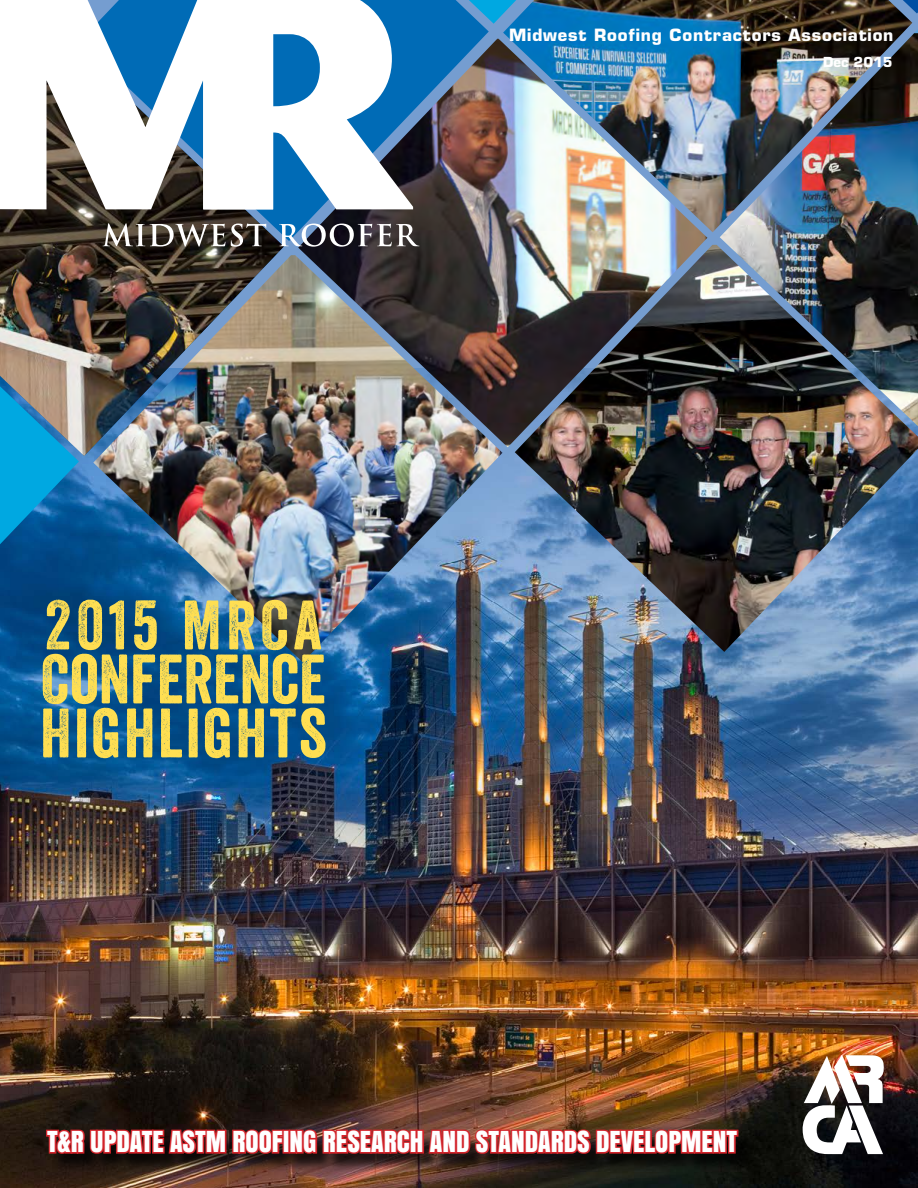
<style>
.page{position:relative;width:918px;height:1188px;background:#fff}
.page>*{position:absolute;margin:0;border:0;box-sizing:border-box;transform-origin:0 0}
.t1{font:67.5px/54px "Veneer";letter-spacing:.04em;color:#ffdf52;text-align:justify}
.t2{font:27px "Anton";color:#fff}
.t3{font:700 16.5px "Eurostile LT Std";letter-spacing:.05em;color:#fff}
.t4{font:700 13.5px "Eurostile LT Std";color:#fff}
</style>
<div class="page">
<img style="left:0;top:447px;width:918px;height:741px">
<img style="left:503px;top:0;width:409px;height:232px">
<img style="left:515px;top:245px;width:403px;height:407px">
<img style="left:720px;top:33px;width:198px;height:393px">
<img style="left:93px;top:255px;width:410px;height:407px">
<img style="left:298px;top:39px;width:409px;height:408px">
<svg style="left:0;top:456px;width:79px;height:88px;background:#0483c0"></svg>
<img style="left:0;top:209px;width:284px;height:247px">
<img style="left:80px;top:0;width:409px;height:241px">
<svg style="left:103px;top:223px;width:122px;height:24px"></svg>
<svg style="left:231px;top:224px;width:35px;height:23px"></svg>
<svg style="left:279px;top:224px;width:140px;height:23px"></svg>
<img style="left:802px;top:1055px;width:82px;height:99px">
<svg style="left:46px;top:0;width:157px;height:209px"></svg>
<svg style="left:203px;top:0;width:210px;height:209px"></svg>
<div style="left:48px;top:1132px;width:709px;height:41px;background:#090a06"></div>
<img style="left:45px;top:1101px;width:695px;height:75px">
<svg style="left:469px;top:0;width:47px;height:24px"></svg>
<svg style="left:903px;top:0;width:15px;height:14px"></svg>
<p class="t3" style="left:509px;top:25px;width:386px">Midwest Roofing Contractors Association</p>
<p class="t4" style="left:823px;top:54px;width:71px">Dec 2015</p>
<h1 class="t1" style="left:40px;top:598px;width:288px">2015 MRCA CONFERENCE HIGHLIGHTS</h1>
<p class="t2" style="left:47px;top:1120px;width:692px">T&amp;R UPDATE ASTM ROOFING RESEARCH AND STANDARDS DEVELOPMENT</p>
</div>
